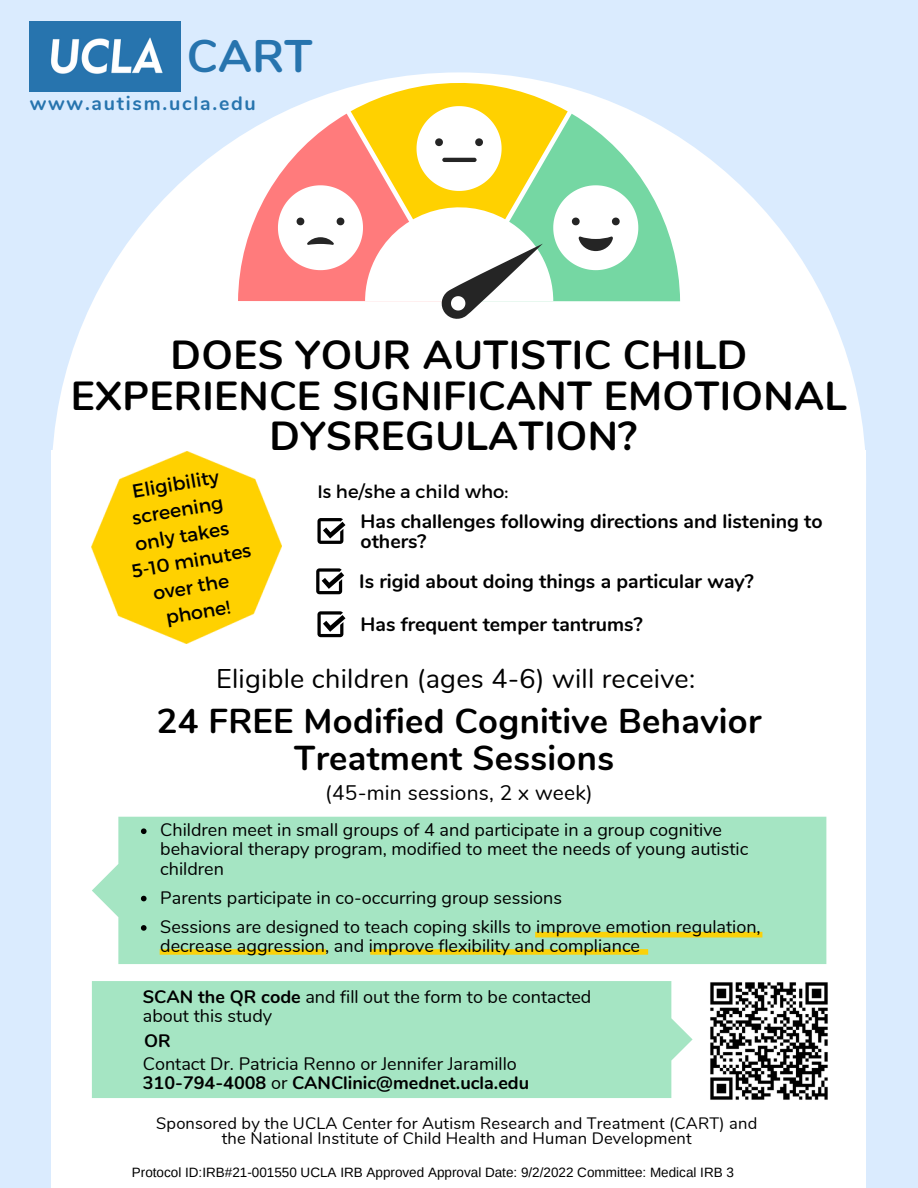
<style>
.page{position:relative;width:918px;height:1188px;background:#daebfe}
.page>*{position:absolute;margin:0;border:0;box-sizing:border-box;transform-origin:0 0}
.t1{font:700 45.6px "Nunito";color:#2774ae}
.t2{font:700 40.5px/40.5px "Nunito";letter-spacing:.01em;color:#000;text-align:center}
.t3{font:700 34.5px/37.2px "Nunito";letter-spacing:.01em;color:#000;text-align:center}
.t4{font:27px "Nunito";letter-spacing:.01em;color:#000}
.t5{font:21px "Nunito";letter-spacing:.01em;color:#000}
.t6{font:700 19.5px/20.2px "Nunito";color:#000}
.t7{font:700 19.5px "Nunito";letter-spacing:.09em;color:#2774ae}
.t8{font:18.9px/26px "Montserrat";color:#000;text-align:center}
.t9{font:18px/19.2px "Nunito";color:#000}
.t10{font:18px "Montserrat";color:#000}
.t11{font:700 18px "Nunito";color:#000}
.t12{font:16.5px/15.8px "Nunito";letter-spacing:.01em;color:#000;text-align:center}
.t13{font:13.5px "Arimo";color:#000}
.s1{font-weight:700}
</style>
<div class="page">
<div style="left:51px;top:450px;width:814px;height:738px;background:#fff"></div>
<div style="left:52px;top:72px;width:814px;height:815px;background:#fff;border-radius:50%"></div>
<svg style="left:351px;top:72px;width:216px;height:34px"></svg>
<svg style="left:238px;top:106px;width:442px;height:213px"></svg>
<img style="left:30px;top:22px;width:150px;height:69px">
<img style="left:92px;top:451px;width:190px;height:193px">
<div style="left:92px;top:817px;width:734px;height:147px;background:#a5e5c3"></div>
<svg style="left:317px;top:518px;width:28px;height:26px"></svg>
<svg style="left:316px;top:568px;width:28px;height:26px"></svg>
<svg style="left:317px;top:611px;width:28px;height:26px"></svg>
<img style="left:710px;top:982px;width:118px;height:118px">
<svg style="left:141px;top:896px;width:6px;height:5px"></svg>
<svg style="left:141px;top:828px;width:6px;height:6px"></svg>
<div style="left:92px;top:981px;width:601px;height:117px;background:#a5e5c3"></div>
<div style="left:160px;top:949px;width:166px;height:6px;background:#fad20a"></div>
<div style="left:370px;top:949px;width:278px;height:6px;background:#fad20a"></div>
<div style="left:535px;top:932px;width:227px;height:5px;background:#fad20a"></div>
<svg style="left:141px;top:925px;width:6px;height:6px"></svg>
<h1 class="t1" style="left:187px;top:26px;width:127px">CART</h1>
<p class="t7" style="left:30px;top:90px;width:228px">www.autism.ucla.edu</p>
<h2 class="t2" style="left:71px;top:336px;width:778px">DOES YOUR AUTISTIC CHILD<br>EXPERIENCE SIGNIFICANT EMOTIONAL<br>DYSREGULATION?</h2>
<p class="t8" style="left:116px;top:481px;width:122px;rotate:-10deg">Eligibility screening only takes<br>5-10 minutes over the phone!</p>
<p class="t10" style="left:317px;top:480px;width:192px">Is he/she a child who:</p>
<p class="t6" style="left:361px;top:511px;width:464px">Has challenges following directions and listening to others?</p>
<p class="t6" style="left:359px;top:572px;width:396px">Is rigid about doing things a particular way?</p>
<p class="t6" style="left:361px;top:615px;width:284px">Has frequent temper tantrums?</p>
<h3 class="t4" style="left:216px;top:661px;width:481px">Eligible children (ages 4-6) will receive:</h3>
<h3 class="t3" style="left:157px;top:703px;width:606px">24 FREE Modified Cognitive Behavior<br>Treatment Sessions</h3>
<p class="t5" style="left:325px;top:779px;width:269px">(45-min sessions, 2 x week)</p>
<p class="t9" style="left:160px;top:821px;width:590px">Children meet in small groups of 4 and participate in a group cognitive behavioral therapy program, modified to meet the needs of young autistic children</p>
<p class="t9" style="left:160px;top:888px;width:403px">Parents participate in co-occurring group sessions</p>
<p class="t9" style="left:160px;top:917px;width:602px">Sessions are designed to teach coping skills to improve emotion regulation, decrease aggression, and improve flexibility and compliance</p>
<p class="t9" style="left:143px;top:987px;width:450px"><span class="s1">SCAN the QR code</span> and fill out the form to be contacted about this study</p>
<p class="t9" style="left:143px;top:1055px;width:388px">Contact Dr. Patricia Renno or Jennifer Jaramillo<br><span class="s1">310-794-4008</span> or <span class="s1">CANClinic@mednet.ucla.edu</span></p>
<p class="t11" style="left:144px;top:1028px;width:28px">OR</p>
<p class="t12" style="left:156px;top:1115px;width:603px">Sponsored by the UCLA Center for Autism Research and Treatment (CART) and the National Institute of Child Health and Human Development</p>
<p class="t13" style="left:132px;top:1165px;width:604px">Protocol ID:IRB#21-001550 UCLA IRB Approved Approval Date: 9/2/2022 Committee: Medical IRB 3</p>
</div>
